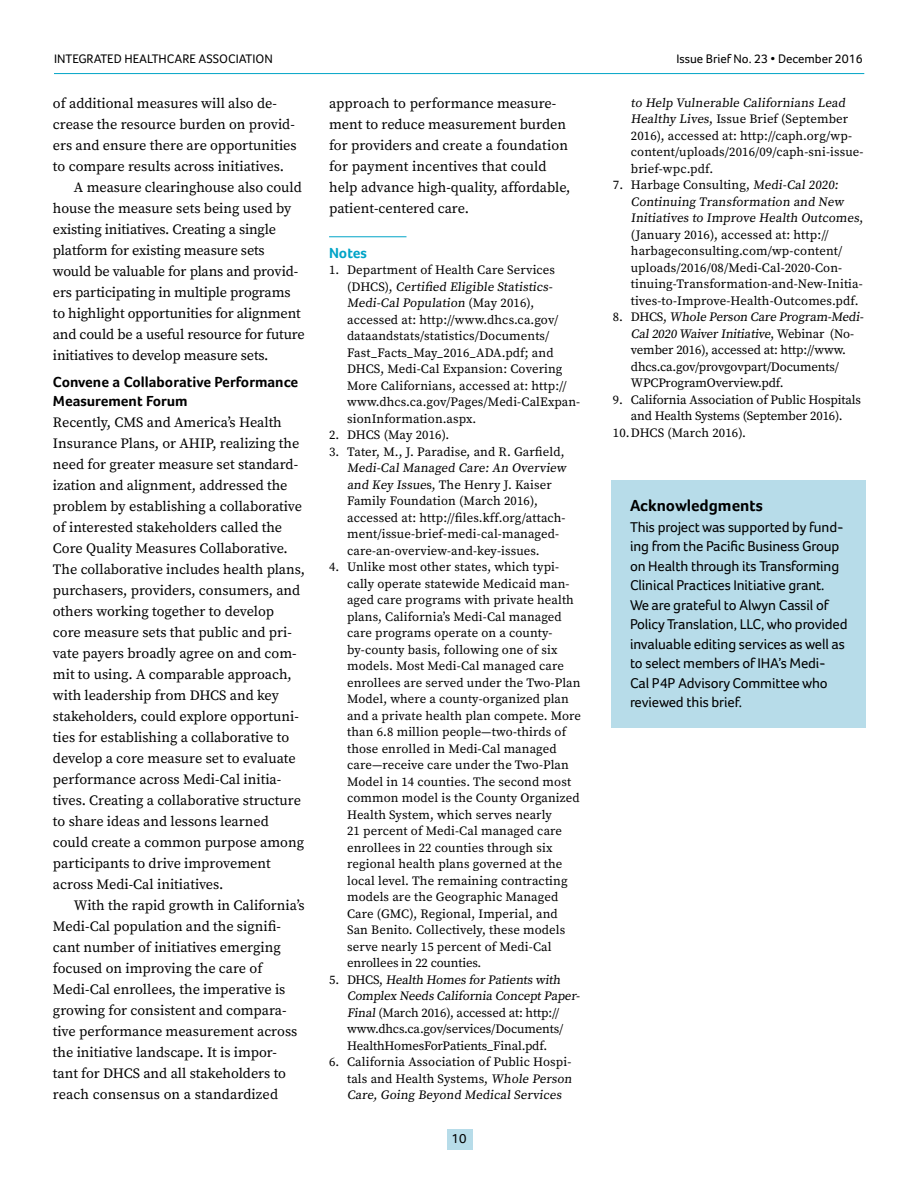
<style>
.page{position:relative;width:918px;height:1188px;background:#fff}
.page>*{position:absolute;margin:0;border:0;box-sizing:border-box;transform-origin:0 0}
.B_hed{font:700 16.5px "Foco";color:#000}
.B_hed-2{font:700 15px/19.5px "Foco";color:#000}
.endnotes{font:700 15px "Foco";color:#00a4c7}
.sidebar_txt-no_inden{font:14.7px/19.5px "Foco";letter-spacing:-.01em;color:#000}
.text-no_indent{font:14.25px/21px "Source Serif Pro";color:#000}
.text_-_indented{font:14.25px/21px "Source Serif Pro";color:#000}
.t1{font:13.5px "Foco";color:#000}
.endnotes-2{font:12.75px/16.5px "Source Serif Pro";letter-spacing:.01em;color:#000}
.endnotes-3{font:12.75px/16.5px "Source Serif Pro";letter-spacing:-.01em;color:#000}
.t2{font:12.75px "Foco";color:#000}
</style>
<div class="page">
<div style="left:447px;top:1129px;width:26px;height:21px;background:#b7dce9"></div>
<hr style="left:54px;top:73px;width:810px;height:1px;background:#00a4c7">
<hr style="left:329px;top:236px;width:77px;height:1px;background:#00a4c7">
<div style="left:611px;top:481px;width:255px;height:247px;background:#b7dce9"></div>
<p class="t2" style="left:54px;top:51px;width:220px">INTEGRATED HEALTHCARE ASSOCIATION</p>
<p class="t2" style="left:676px;top:51px;width:188px">Issue Brief No. 23 • December 2016</p>
<p class="text-no_indent" style="left:53px;top:93px;width:245px">of additional measures will also de&shy;crease the resource burden on provid&shy;ers and ensure there are opportunities to compare results across initiatives.</p>
<p class="text_-_indented" style="left:53px;top:177px;width:253px;text-indent:21px">A measure clearinghouse also could house the measure sets being used by existing initiatives. Creating a single platform for existing measure sets would be valuable for plans and provid&shy;ers participating in multiple programs to highlight opportunities for alignment and could be a useful resource for future initiatives to develop measure sets.</p>
<p class="B_hed-2" style="left:53px;top:372px;width:247px">Convene a Collaborative Performance<br>Measurement Forum</p>
<p class="text-no_indent" style="left:53px;top:413px;width:253px">Recently, CMS and America’s Health Insurance Plans, or AHIP, realizing the need for greater measure set standard&shy;ization and alignment, addressed the problem by establishing a collaborative of interested stakeholders called the Core Quality Measures Collaborative.<br>The collaborative includes health plans, purchasers, providers, consumers, and others working together to develop core measure sets that public and pri&shy;vate payers broadly agree on and com&shy;mit to using. A comparable approach, with leadership from DHCS and key stakeholders, could explore opportuni&shy;ties for establishing a collaborative to develop a core measure set to evaluate performance across Medi-Cal initia&shy;tives. Creating a collaborative structure to share ideas and lessons learned could create a common purpose among participants to drive improvement across Medi-Cal initiatives.</p>
<p class="text_-_indented" style="left:53px;top:896px;width:253px;text-indent:21px">With the rapid growth in California’s Medi-Cal population and the signifi&shy;cant number of initiatives emerging focused on improving the care of Medi-Cal enrollees, the imperative is growing for consistent and compara&shy;tive performance measurement across the initiative landscape. It is impor&shy;tant for DHCS and all stakeholders to reach consensus on a standardized</p>
<p class="text_-_indented" style="left:329px;top:93px;width:243px">approach to performance measure&shy;ment to reduce measurement burden for providers and create a foundation for payment incentives that could help advance high-quality, affordable, patient-centered care.</p>
<p class="endnotes" style="left:329px;top:244px;width:39px">Notes</p>
<p class="endnotes-2" style="left:347px;top:262px;width:235px;text-indent:-18px">1. Department of Health Care Services (DHCS), Certified Eligible Statistics-Medi-Cal Population (May 2016), accessed at: http://www.dhcs.ca.gov/ dataandstats/statistics/Documents/ Fast_Facts_May_2016_ADA.pdf; and DHCS, Medi-Cal Expansion: Covering More Californians, accessed at: http:// www.dhcs.ca.gov/Pages/Medi-CalExpan&shy;sionInformation.aspx.</p>
<p class="endnotes-2" style="left:329px;top:427px;width:122px">2. DHCS (May 2016).</p>
<p class="endnotes-2" style="left:347px;top:444px;width:223px;text-indent:-18px">3. Tater, M., J. Paradise, and R. Garfield, Medi-Cal Managed Care: An Overview and Key Issues, The Henry J. Kaiser Family Foundation (March 2016), accessed at: http://files.kff.org/attach&shy;ment/issue-brief-medi-cal-managed&shy;care-an-overview-and-key-issues.</p>
<p class="endnotes-2" style="left:347px;top:559px;width:236px;text-indent:-18px">4. Unlike most other states, which typi&shy;cally operate statewide Medicaid man&shy;aged care programs with private health plans, California’s Medi-Cal managed care programs operate on a county&shy;by-county basis, following one of six models. Most Medi-Cal managed care enrollees are served under the Two-Plan Model, where a county-organized plan and a private health plan compete. More than 6.8 million people—two-thirds of those enrolled in Medi-Cal managed care—receive care under the Two-Plan Model in 14 counties. The second most common model is the County Organized Health System, which serves nearly<br>21 percent of Medi-Cal managed care enrollees in 22 counties through six regional health plans governed at the local level. The remaining contracting models are the Geographic Managed Care (GMC), Regional, Imperial, and San Benito. Collectively, these models serve nearly 15 percent of Medi-Cal enrollees in 22 counties.</p>
<p class="endnotes-3" style="left:347px;top:972px;width:236px;text-indent:-18px">5. DHCS, Health Homes for Patients with Complex Needs California Concept Paper-Final(March 2016), accessed at: http:// www.dhcs.ca.gov/services/Documents/ HealthHomesForPatients_Final.pdf.</p>
<p class="endnotes-2" style="left:347px;top:1054px;width:228px;text-indent:-18px">6. California Association of Public Hospi&shy;tals and Health Systems, Whole Person<br>Care, Going Beyond Medical Services</p>
<p class="endnotes-2" style="left:631px;top:95px;width:234px">to Help Vulnerable Californians Lead Healthy Lives, Issue Brief (September 2016), accessed at: http://caph.org/wp&shy;content/uploads/2016/09/caph-sni-issue&shy;brief-wpc.pdf.</p>
<p class="endnotes-2" style="left:631px;top:177px;width:234px;text-indent:-18px">7. Harbage Consulting, Medi-Cal 2020:<br>Continuing Transformation and New Initiatives to Improve Health Outcomes, (January 2016), accessed at: http:// harbageconsulting.com/wp-content/ uploads/2016/08/Medi-Cal-2020-Con&shy;tinuing-Transformation-and-New-Initia&shy;tives-to-Improve-Health-Outcomes.pdf.</p>
<p class="endnotes-3" style="left:631px;top:309px;width:236px;text-indent:-18px">8 . DHC S , Whole Person Care Program-Medi-Cal2020 Waiver Initiative, We b i n a r ( N o - vember 2016), accessed at: http://www. dhcs.ca.gov/provgovpart/Documents/ WPCProgramOverview.pdf.</p>
<p class="endnotes-3" style="left:613px;top:392px;width:250px;text-align:center">9. California Association of Public Hospitals and Health Systems (September 2016).</p>
<p class="endnotes-2" style="left:613px;top:425px;width:135px">10.DHCS (March 2016).</p>
<p class="B_hed" style="left:630px;top:495px;width:134px">Acknowledgments</p>
<p class="sidebar_txt-no_inden" style="left:630px;top:517px;width:219px">This project was supported by fund&shy;ing from the Pacific Business Group on Health through its Transforming Clinical Practices Initiative grant.<br>We are grateful to Alwyn Cassil of Policy Translation, LLC, who provided invaluable editing services as well as to select members of IHA’s Medi-Cal P4P Advisory Committee who reviewed this brief.</p>
<p class="t1" style="left:452px;top:1131px;width:16px">10</p>
</div>
